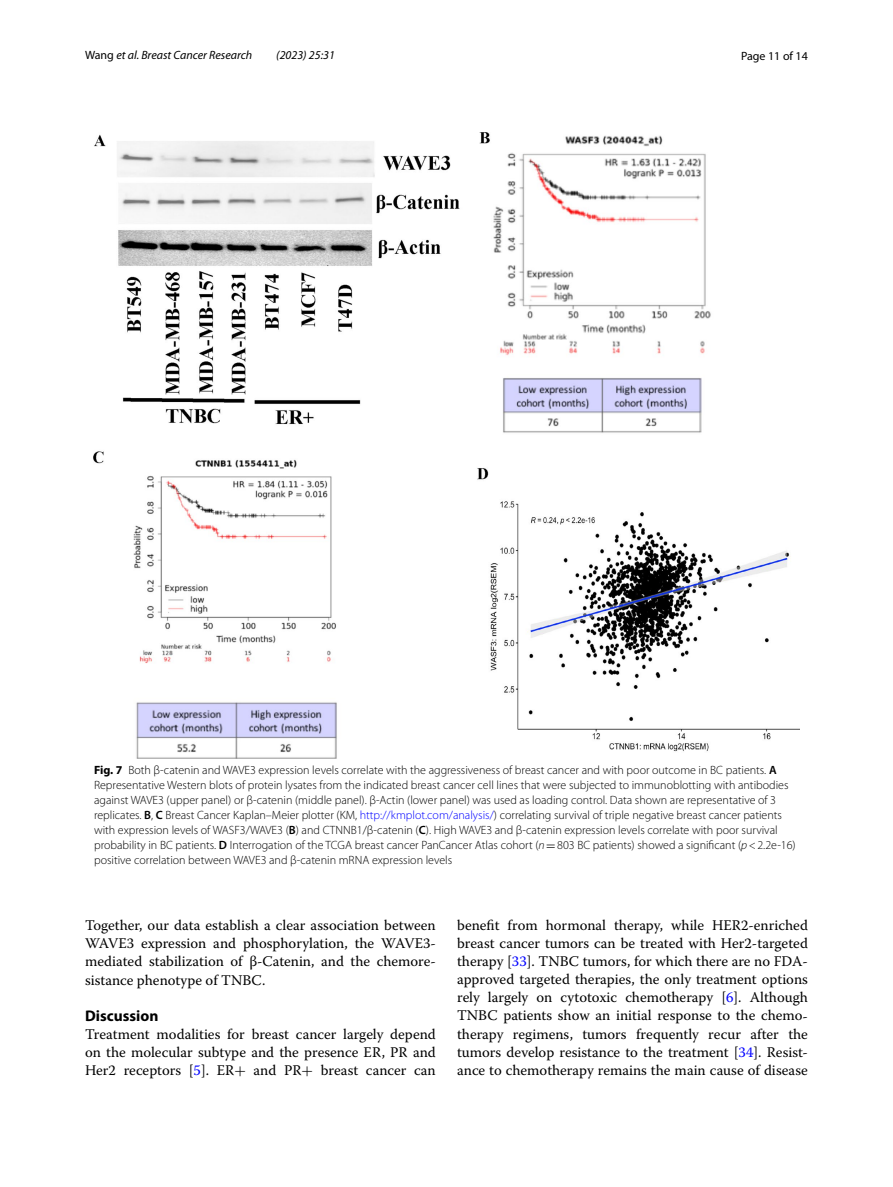
<style>
.page{position:relative;width:893px;height:1187px;background:#fff}
.page>*{position:absolute;margin:0;border:0;box-sizing:border-box;transform-origin:0 0}
.t1{font:700 15.45px "Myriad Pro";color:#000}
.t2{font:14.7px/18px "Warnock Pro";color:#000;text-align:justify}
.t3{font:300 12px/15px "Myriad Pro";color:#000}
.t4{font:italic 12px "Myriad Pro";color:#000}
.t5{font:12px "Myriad Pro";color:#000}
.s1{font-style:normal}
.s2{font-weight:700}
.s3{font-weight:600}
.s4{color:#00f}
.s5{font-style:italic}
.s6{font-family:"MTSY";font-weight:400}
.s7{font-family:"MTSY"}
</style>
<div class="page">
<img style="left:94px;top:133px;width:705px;height:625px">
<p class="t4" style="left:85px;top:48px;width:169px"><span class="s1">Wang</span> et al. Breast Cancer Research</p>
<p class="t4" style="left:276px;top:48px;width:60px">(2023) 25:31</p>
<p class="t5" style="left:741px;top:48px;width:68px">Page 11 of 14</p>
<p class="t3" style="left:94px;top:762px;width:703px"><span class="s2">Fig. 7</span> Both β-catenin and WAVE3 expression levels correlate with the aggressiveness of breast cancer and with poor outcome in BC patients. <span class="s3">A </span>Representative Western blots of protein lysates from the indicated breast cancer cell lines that were subjected to immunoblotting with antibodies against WAVE3 (upper panel) or β-catenin (middle panel). β-Actin (lower panel) was used as loading control. Data shown are representative of 3 replicates. <span class="s3">B</span>, <span class="s3">C</span> Breast Cancer Kaplan–Meier plotter (KM, <span class="s4">http://kmplot.com/analysis/</span>) correlating survival of triple negative breast cancer patients with expression levels of WASF3/WAVE3 (<span class="s3">B</span>) and CTNNB1/β-catenin (<span class="s3">C</span>). High WAVE3 and β-catenin expression levels correlate with poor survival probability in BC patients. <span class="s3">D</span> Interrogation of the TCGA breast cancer PanCancer Atlas cohort (<span class="s5">n</span><span class="s6">=</span>803 BC patients) showed a significant (<span class="s5">p</span>&lt;2.2e-16) positive correlation between WAVE3 and β-catenin mRNA expression levels</p>
<p class="t2" style="left:85px;top:916px;width:352px">Together, our data establish a clear association between WAVE3 expression and phosphorylation, the WAVE3- mediated stabilization of β-Catenin, and the chemore&shy;sistance phenotype of TNBC.</p>
<p class="t1" style="left:85px;top:1005px;width:75px">Discussion</p>
<p class="t2" style="left:85px;top:1024px;width:352px">Treatment modalities for breast cancer largely depend on the molecular subtype and the presence ER, PR and Her2 receptors [<span class="s4">5</span>]. ER<span class="s7">+</span> and PR<span class="s7">+</span> breast cancer can</p>
<p class="t2" style="left:457px;top:916px;width:352px">benefit from hormonal therapy, while HER2-enriched breast cancer tumors can be treated with Her2-targeted therapy [<span class="s4">33</span>]. TNBC tumors, for which there are no FDA&shy;approved targeted therapies, the only treatment options rely largely on cytotoxic chemotherapy [<span class="s4">6</span>]. Although TNBC patients show an initial response to the chemo&shy;therapy regimens, tumors frequently recur after the tumors develop resistance to the treatment [<span class="s4">34</span>]. Resist&shy;ance to chemotherapy remains the main cause of disease</p>
</div>
